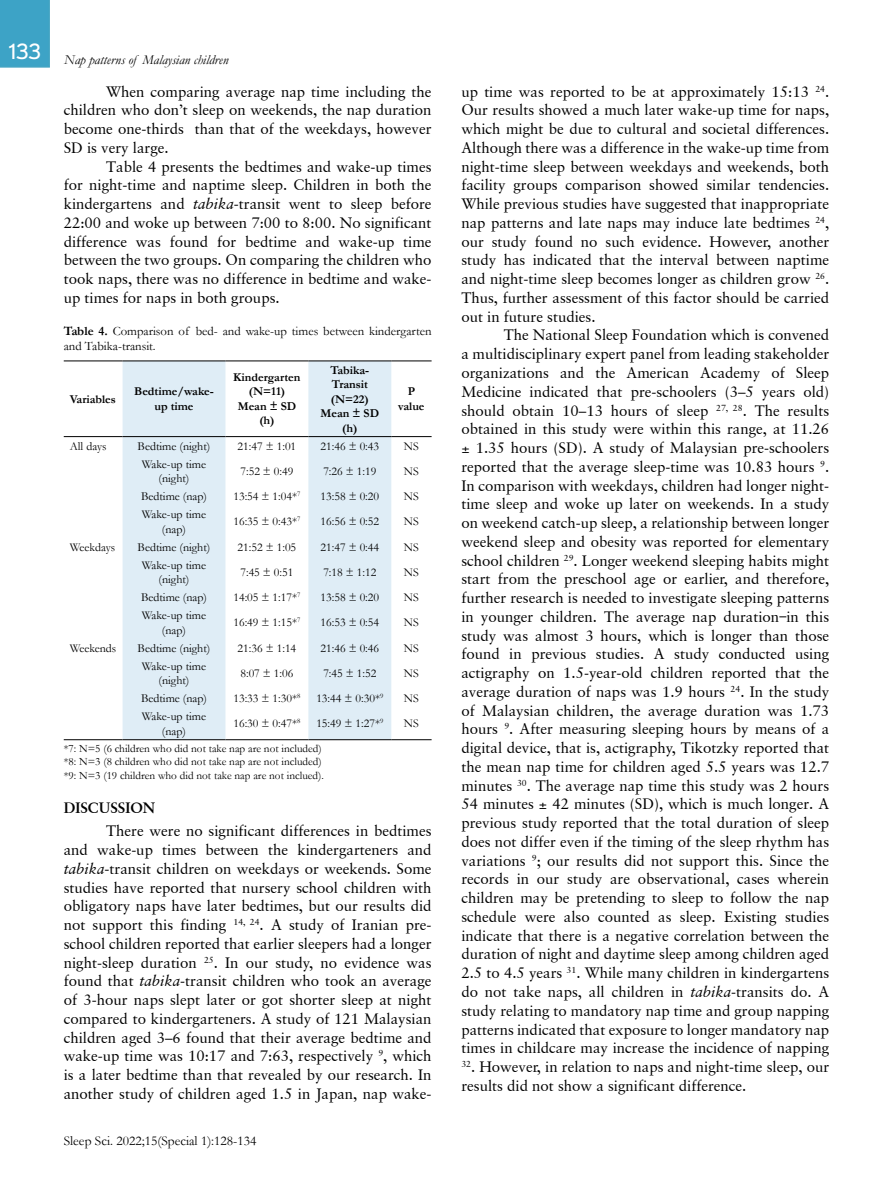
<style>
.page{position:relative;width:893px;height:1191px;background:#fff}
.page>*{position:absolute;margin:0;border:0;box-sizing:border-box;transform-origin:0 0}
.t1{font:15px/18.8px "Garamond Retrospective S Si";color:#000;text-align:justify}
.t2{font:700 15px "Garamond Retrospective S Si";color:#000}
.t3{font:13.5px "Garamond";color:#000}
.t4{font:italic 13.5px "Garamond";color:#000}
.t5{font:12.75px/15.3px "Garamond";color:#000}
.t6{font:12px/14.4px "Garamond";color:#000;text-align:center}
.t7{font:700 12px/14.4px "Garamond";color:#000;text-align:center}
.t8{font:11.25px/13.5px "Garamond";color:#000}
.s1{font-style:italic}
.s2{font-weight:700}
</style>
<div class="page">
<div style="left:0;top:0;width:50px;height:68px;background:#3da3c6"></div>
<svg style="left:123px;top:362px;width:268px;height:377px;fill:#dfedf6"></svg>
<hr style="left:64px;top:361px;width:59px;height:1px;background:#000">
<hr style="left:123px;top:361px;width:102px;height:1px;background:#000">
<hr style="left:225px;top:361px;width:83px;height:1px;background:#000">
<hr style="left:308px;top:361px;width:83px;height:1px;background:#000">
<hr style="left:391px;top:361px;width:41px;height:1px;background:#000">
<hr style="left:64px;top:436px;width:59px;height:1px;background:#000">
<hr style="left:123px;top:436px;width:102px;height:1px;background:#000">
<hr style="left:225px;top:436px;width:83px;height:1px;background:#000">
<hr style="left:308px;top:436px;width:83px;height:1px;background:#000">
<hr style="left:391px;top:436px;width:41px;height:1px;background:#000">
<hr style="left:64px;top:739px;width:59px;height:1px;background:#000">
<hr style="left:123px;top:739px;width:102px;height:1px;background:#000">
<hr style="left:225px;top:739px;width:83px;height:1px;background:#000">
<hr style="left:308px;top:739px;width:83px;height:1px;background:#000">
<hr style="left:391px;top:739px;width:41px;height:1px;background:#000">
<p class="t4" style="left:9px;top:51px;width:221px"><sup>133</sup> Nap patterns of Malaysian children</p>
<p class="t1" style="left:64px;top:82px;width:369px;text-indent:43px">When comparing average nap time including the children who don’t sleep on weekends, the nap duration become one-thirds than that of the weekdays, however SD is very large.</p>
<p class="t1" style="left:64px;top:157px;width:369px;text-indent:43px">Table 4 presents the bedtimes and wake-up times for night-time and naptime sleep. Children in both the kindergartens and <span class="s1">tabika</span>-transit went to sleep before 22:00 and woke up between 7:00 to 8:00. No significant difference was found for bedtime and wake-up time between the two groups. On comparing the children who took naps, there was no difference in bedtime and wake&shy;up times for naps in both groups.</p>
<p class="t5" style="left:64px;top:323px;width:369px"><span class="s2">Table 4.</span> Comparison of bed- and wake-up times between kindergarten and Tabika-transit.</p>
<p class="t7" style="left:70px;top:392px;width:48px">Variables</p>
<p class="t7" style="left:134px;top:384px;width:81px">Bedtime/wake&shy;up time</p>
<p class="t7" style="left:233px;top:370px;width:69px">Kindergarten (N=11)<br>Mean ± SD (h)</p>
<p class="t7" style="left:321px;top:363px;width:60px">Tabika-<br>Transit (N=22)<br>Mean ± SD (h)</p>
<p class="t7" style="left:398px;top:384px;width:28px">P value</p>
<p class="t6" style="left:70px;top:438px;width:38px">All days</p>
<p class="t6" style="left:138px;top:438px;width:74px">Bedtime (night)</p>
<p class="t6" style="left:238px;top:438px;width:60px">21:47 ± 1:01</p>
<p class="t6" style="left:321px;top:438px;width:60px">21:46 ± 0:43</p>
<p class="t6" style="left:404px;top:438px;width:16px">NS</p>
<p class="t6" style="left:142px;top:456px;width:66px">Wake-up time (night)</p>
<p class="t6" style="left:240px;top:463px;width:55px">7:52 ± 0:49</p>
<p class="t6" style="left:323px;top:463px;width:55px">7:26 ± 1:19</p>
<p class="t6" style="left:404px;top:463px;width:16px">NS</p>
<p class="t6" style="left:141px;top:489px;width:68px">Bedtime (nap)</p>
<p class="t6" style="left:233px;top:489px;width:69px">13:54 ± 1:04*<sup>7</sup></p>
<p class="t6" style="left:321px;top:489px;width:60px">13:58 ± 0:20</p>
<p class="t6" style="left:404px;top:489px;width:16px">NS</p>
<p class="t6" style="left:142px;top:507px;width:66px">Wake-up time (nap)</p>
<p class="t6" style="left:233px;top:514px;width:69px">16:35 ± 0:43*<sup>7</sup></p>
<p class="t6" style="left:321px;top:514px;width:60px">16:56 ± 0:52</p>
<p class="t6" style="left:404px;top:514px;width:16px">NS</p>
<p class="t6" style="left:70px;top:539px;width:47px">Weekdays</p>
<p class="t6" style="left:138px;top:539px;width:74px">Bedtime (night)</p>
<p class="t6" style="left:238px;top:539px;width:60px">21:52 ± 1:05</p>
<p class="t6" style="left:321px;top:539px;width:60px">21:47 ± 0:44</p>
<p class="t6" style="left:404px;top:539px;width:16px">NS</p>
<p class="t6" style="left:142px;top:557px;width:66px">Wake-up time (night)</p>
<p class="t6" style="left:240px;top:564px;width:55px">7:45 ± 0:51</p>
<p class="t6" style="left:323px;top:564px;width:55px">7:18 ± 1:12</p>
<p class="t6" style="left:404px;top:564px;width:16px">NS</p>
<p class="t6" style="left:141px;top:590px;width:68px">Bedtime (nap)</p>
<p class="t6" style="left:233px;top:590px;width:69px">14:05 ± 1:17*<sup>7</sup></p>
<p class="t6" style="left:321px;top:590px;width:60px">13:58 ± 0:20</p>
<p class="t6" style="left:404px;top:590px;width:16px">NS</p>
<p class="t6" style="left:142px;top:608px;width:66px">Wake-up time (nap)</p>
<p class="t6" style="left:233px;top:615px;width:69px">16:49 ± 1:15*<sup>7</sup></p>
<p class="t6" style="left:321px;top:615px;width:60px">16:53 ± 0:54</p>
<p class="t6" style="left:404px;top:615px;width:16px">NS</p>
<p class="t6" style="left:70px;top:640px;width:48px">Weekends</p>
<p class="t6" style="left:138px;top:640px;width:74px">Bedtime (night)</p>
<p class="t6" style="left:238px;top:640px;width:60px">21:36 ± 1:14</p>
<p class="t6" style="left:321px;top:640px;width:60px">21:46 ± 0:46</p>
<p class="t6" style="left:404px;top:640px;width:16px">NS</p>
<p class="t6" style="left:142px;top:658px;width:66px">Wake-up time (night)</p>
<p class="t6" style="left:240px;top:665px;width:55px">8:07 ± 1:06</p>
<p class="t6" style="left:323px;top:665px;width:55px">7:45 ± 1:52</p>
<p class="t6" style="left:404px;top:665px;width:16px">NS</p>
<p class="t6" style="left:141px;top:691px;width:68px">Bedtime (nap)</p>
<p class="t6" style="left:233px;top:691px;width:69px">13:33 ± 1:30*<sup>8</sup></p>
<p class="t6" style="left:316px;top:691px;width:69px">13:44 ± 0:30*<sup>9</sup></p>
<p class="t6" style="left:404px;top:691px;width:16px">NS</p>
<p class="t6" style="left:142px;top:709px;width:66px">Wake-up time (nap)</p>
<p class="t6" style="left:233px;top:716px;width:69px">16:30 ± 0:47*<sup>8</sup></p>
<p class="t6" style="left:316px;top:716px;width:69px">15:49 ± 1:27*<sup>9</sup></p>
<p class="t6" style="left:404px;top:716px;width:16px">NS</p>
<p class="t8" style="left:64px;top:741px;width:262px">*7: N=5 (6 children who did not take nap are not included) *8: N=3 (8 children who did not take nap are not included) *9: N=3 (19 children who did not take nap are not inclued).</p>
<p class="t2" style="left:64px;top:798px;width:93px">DISCUSSION</p>
<p class="t1" style="left:64px;top:821px;width:369px;text-indent:43px">There were no significant differences in bedtimes and wake-up times between the kindergarteners and <span class="s1">tabika</span>-transit children on weekdays or weekends. Some studies have reported that nursery school children with obligatory naps have later bedtimes, but our results did not support this finding <sup>14,</sup> <sup>24</sup>. A study of Iranian pre&shy;school children reported that earlier sleepers had a longer night-sleep duration <sup>25</sup>. In our study, no evidence was found that <span class="s1">tabika</span>-transit children who took an average of 3-hour naps slept later or got shorter sleep at night compared to kindergarteners. A study of 121 Malaysian children aged 3–6 found that their average bedtime and wake-up time was 10:17 and 7:63, respectively <sup>9</sup>, which is a later bedtime than that revealed by our research. In another study of children aged 1.5 in Japan, nap wake-</p>
<p class="t3" style="left:64px;top:1131px;width:194px">Sleep Sci. 2022;15(Special 1):128-134</p>
<p class="t1" style="left:461px;top:82px;width:369px">up time was reported to be at approximately 15:13 <sup>24</sup>.<br>Our results showed a much later wake-up time for naps, which might be due to cultural and societal differences.<br>Although there was a difference in the wake-up time from night-time sleep between weekdays and weekends, both facility groups comparison showed similar tendencies.<br>While previous studies have suggested that inappropriate nap patterns and late naps may induce late bedtimes <sup>24</sup>, our study found no such evidence. However, another study has indicated that the interval between naptime and night-time sleep becomes longer as children grow <sup>26</sup>.<br>Thus, further assessment of this factor should be carried out in future studies.</p>
<p class="t1" style="left:461px;top:326px;width:369px;text-indent:43px">The National Sleep Foundation which is convened a multidisciplinary expert panel from leading stakeholder organizations and the American Academy of Sleep Medicine indicated that pre-schoolers (3–5 years old) should obtain 10–13 hours of sleep <sup>27,</sup> <sup>28</sup>. The results obtained in this study were within this range, at 11.26 ± 1.35 hours (SD). A study of Malaysian pre-schoolers reported that the average sleep-time was 10.83 hours <sup>9</sup>.<br>In comparison with weekdays, children had longer night&shy;time sleep and woke up later on weekends. In a study on weekend catch-up sleep, a relationship between longer weekend sleep and obesity was reported for elementary school children <sup>29</sup>. Longer weekend sleeping habits might start from the preschool age or earlier, and therefore, further research is needed to investigate sleeping patterns in younger children. The average nap duration in this study was almost 3 hours, which is longer than those found in previous studies. A study conducted using actigraphy on 1.5-year-old children reported that the average duration of naps was 1.9 hours <sup>24</sup>. In the study of Malaysian children, the average duration was 1.73 hours <sup>9</sup>. After measuring sleeping hours by means of a digital device, that is, actigraphy, Tikotzky reported that the mean nap time for children aged 5.5 years was 12.7 minutes <sup>30</sup>. The average nap time this study was 2 hours 54 minutes ± 42 minutes (SD), which is much longer. A previous study reported that the total duration of sleep does not differ even if the timing of the sleep rhythm has variations <sup>9</sup>; our results did not support this. Since the records in our study are observational, cases wherein children may be pretending to sleep to follow the nap schedule were also counted as sleep. Existing studies indicate that there is a negative correlation between the duration of night and daytime sleep among children aged 2.5 to 4.5 years <sup>31</sup>. While many children in kindergartens do not take naps, all children in <span class="s1">tabika</span>-transits do. A study relating to mandatory nap time and group napping patterns indicated that exposure to longer mandatory nap times in childcare may increase the incidence of napping</p>
<p class="t1" style="left:461px;top:1057px;width:369px"><sup>32</sup>. However, in relation to naps and night-time sleep, our results did not show a significant difference.</p>
</div>
